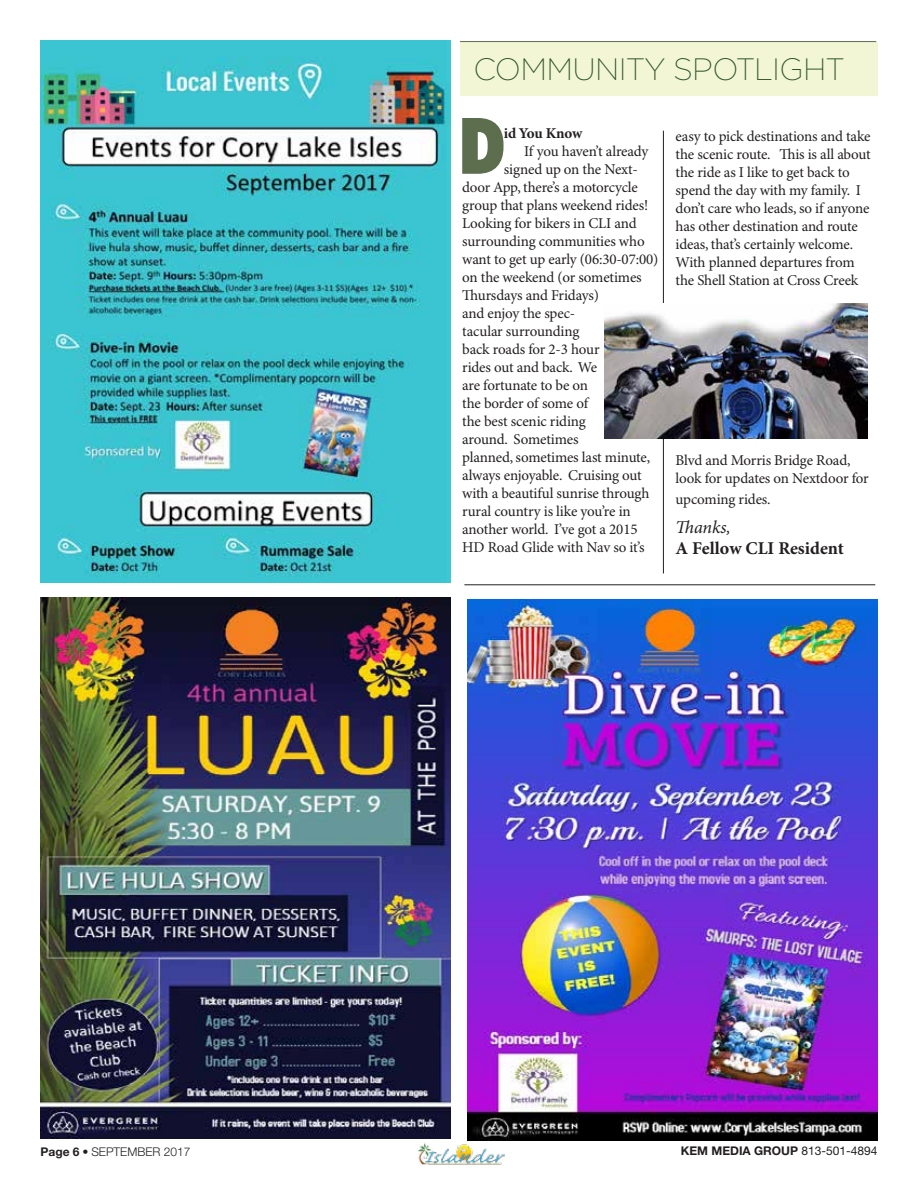
<style>
.page{position:relative;width:918px;height:1188px;background:#fff}
.page>*{position:absolute;margin:0;border:0;box-sizing:border-box;transform-origin:0 0}
.t1{font:900 79.65px "Gotham X Narrow";color:#5c6e4e}
.t2{font:200 30.9px "Gotham";letter-spacing:-.02em;color:#30532e}
.t3{font:700 18px "Minion Pro";color:#231f20}
.t4{font:italic 18px "Minion Pro";color:#231f20}
.t5{font:15px/18px "Minion Pro";letter-spacing:-.01em;color:#231f20}
.t6{font:700 15px "Minion Pro";letter-spacing:-.015em;color:#231f20}
.t7{font:700 12px "Helvetica Neue";color:#231f20}
.t8{font:300 12px "Helvetica Neue";color:#231f20}
.s1{font-weight:700}
.s2{font-stretch:condensed}
.s3{font-weight:400}
</style>
<div class="page">
<img style="left:418px;top:1143px;width:87px;height:22px">
<div style="left:460px;top:42px;width:418px;height:54px;background:#f2f6d5"></div>
<hr style="left:460px;top:41px;width:416px;height:1px;background:#5c6e4e">
<img style="left:40px;top:597px;width:410px;height:542px">
<hr style="left:464px;top:584px;width:411px;height:1px;background:#231f20">
<img style="left:40px;top:40px;width:411px;height:542px">
<img style="left:467px;top:599px;width:411px;height:542px">
<hr style="left:663px;top:131px;width:1px;height:442px;background:#231f20">
<img style="left:605px;top:304px;width:263px;height:134px">
<h2 class="t2" style="left:474px;top:50px;width:372px">COMMUNITY SPOTLIGHT</h2>
<h1 class="t1" style="left:460px;top:95px;width:46px">D</h1>
<p class="t6" style="left:504px;top:124px;width:80px">id You Know</p>
<p class="t5" style="left:676px;top:127px;width:197px">easy to pick destinations and take the scenic route. This is all about the ride as I like to get back to spend the day with my family. I don’t care who leads, so if anyone has other destination and route ideas, that’s certainly welcome.<br>With planned departures from the Shell Station at Cross Creek</p>
<p class="t5" style="left:524px;top:143px;width:126px">If you haven’t already</p>
<p class="t5" style="left:504px;top:161px;width:135px">signed up on the Next-</p>
<p class="t5" style="left:462px;top:179px;width:177px">door App, there’s a motorcycle</p>
<p class="t5" style="left:462px;top:197px;width:187px">group that plans weekend rides!</p>
<p class="t5" style="left:462px;top:215px;width:176px">Looking for bikers in CLI and</p>
<p class="t5" style="left:462px;top:233px;width:184px">surrounding communities who</p>
<p class="t5" style="left:462px;top:251px;width:198px">want to get up early (06:30-07:00)</p>
<p class="t5" style="left:462px;top:269px;width:181px">on the weekend (or sometimes</p>
<p class="t5" style="left:462px;top:287px;width:138px">Thursdays and Fridays)</p>
<p class="t5" style="left:462px;top:305px;width:115px">and enjoy the spec-</p>
<p class="t5" style="left:462px;top:323px;width:119px">tacular surrounding</p>
<p class="t5" style="left:462px;top:341px;width:139px">back roads for 2-3 hour</p>
<p class="t5" style="left:462px;top:359px;width:136px">rides out and back. We</p>
<p class="t5" style="left:462px;top:377px;width:127px">are fortunate to be on</p>
<p class="t5" style="left:462px;top:395px;width:127px">the border of some of</p>
<p class="t5" style="left:462px;top:413px;width:125px">the best scenic riding</p>
<p class="t5" style="left:462px;top:431px;width:118px">around. Sometimes</p>
<p class="t5" style="left:462px;top:449px;width:189px">planned, sometimes last minute,</p>
<p class="t5" style="left:462px;top:467px;width:181px">always enjoyable. Cruising out</p>
<p class="t5" style="left:462px;top:485px;width:189px">with a beautiful sunrise through</p>
<p class="t5" style="left:462px;top:503px;width:170px">rural country is like you’re in</p>
<p class="t5" style="left:462px;top:521px;width:177px">another world. I’ve got a 2015</p>
<p class="t5" style="left:462px;top:539px;width:184px">HD Road Glide with Nav so it’s</p>
<p class="t5" style="left:676px;top:451px;width:195px">Blvd and Morris Bridge Road, look for updates on Nextdoor for</p>
<p class="t5" style="left:676px;top:491px;width:97px">upcoming rides.</p>
<p class="t4" style="left:676px;top:516px;width:57px">Thanks,</p>
<p class="t3" style="left:676px;top:538px;width:170px">A Fellow CLI Resident</p>
<p class="t8" style="left:40px;top:1144px;width:152px"><span class="s1">Page 6</span> <span class="s2">•</span> SEPTEMBER 2017</p>
<p class="t7" style="left:681px;top:1144px;width:198px">KEM MEDIA GROUP <span class="s3">813-501-4894</span></p>
</div>
